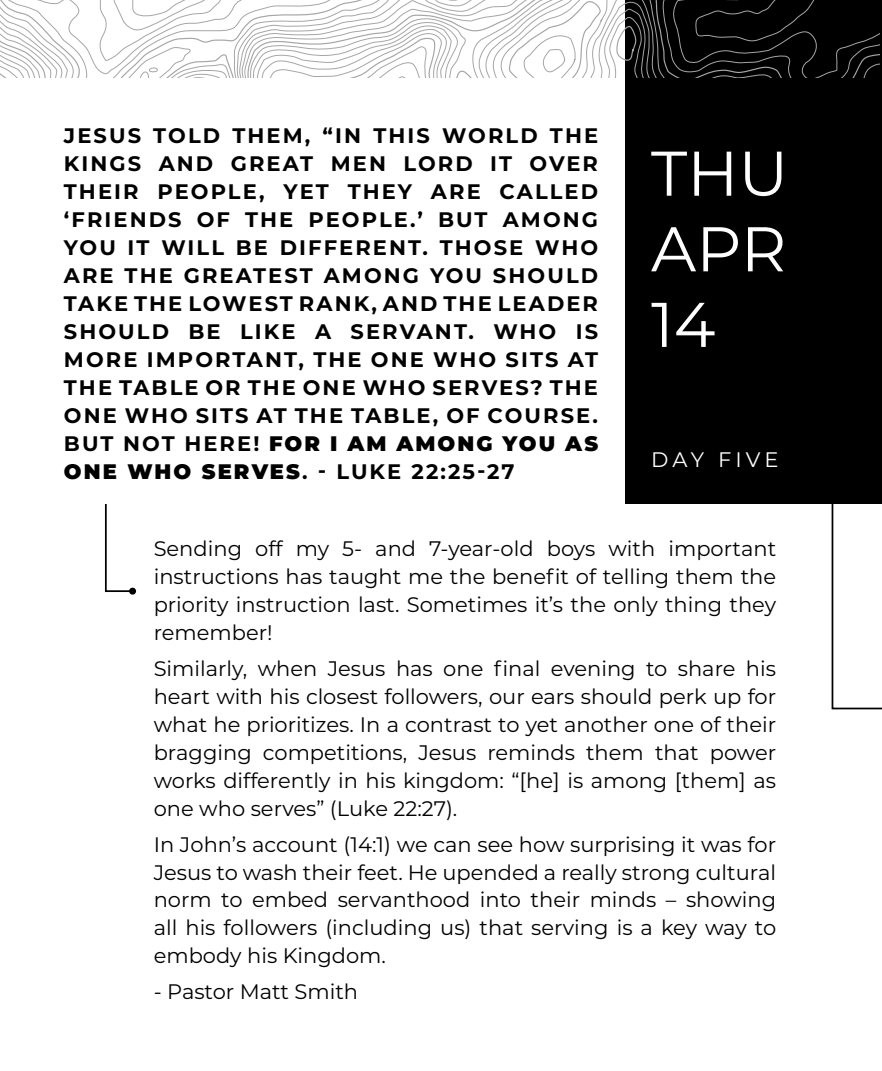
<style>
.page{position:relative;width:882px;height:1071px;background:#fff}
.page>*{position:absolute;margin:0;border:0;box-sizing:border-box;transform-origin:0 0}
.t1{font:63px/75.6px "Montserrat";color:#fff;text-align:justify}
.t2{font:21px/28px "Montserrat";color:#000;text-align:justify}
.t3{font:700 21px/28px "Montserrat";letter-spacing:.1em;color:#000;text-align:justify}
.t4{font:21px "Montserrat";letter-spacing:.19em;color:#fff}
.s1{font-weight:900}
</style>
<div class="page">
<div style="left:626px;top:0;width:256px;height:504px;background:#000"></div>
<svg style="left:105px;top:504px;width:29px;height:88px"></svg>
<div style="left:129px;top:588px;width:7px;height:7px;background:#000;border-radius:50%"></div>
<svg style="left:0;top:0;width:879px;height:77px"></svg>
<svg style="left:832px;top:504px;width:50px;height:205px"></svg>
<p class="t3" style="left:64px;top:120px;width:536px">JESUS TOLD THEM, “IN THIS WORLD THE KINGS AND GREAT MEN LORD IT OVER THEIR PEOPLE, YET THEY ARE CALLED ‘FRIENDS OF THE PEOPLE.’ BUT AMONG YOU IT WILL BE DIFFERENT. THOSE WHO ARE THE GREATEST AMONG YOU SHOULD TAKE THE LOWEST RANK, AND THE LEADER SHOULD BE LIKE A SERVANT. WHO IS MORE IMPORTANT, THE ONE WHO SITS AT THE TABLE OR THE ONE WHO SERVES? THE ONE WHO SITS AT THE TABLE, OF COURSE.<br>BUT NOT HERE! <span class="s1">FOR I AM AMONG YOU AS ONE WHO SERVES</span>. - LUKE 22:25-27</p>
<h1 class="t1" style="left:651px;top:133px;width:139px">THU APR 14</h1>
<p class="t4" style="left:651px;top:445px;width:129px">DAY FIVE</p>
<p class="t2" style="left:154px;top:534px;width:624px">Sending off my 5- and 7-year-old boys with important instructions has taught me the benefit of telling them the priority instruction last. Sometimes it’s the only thing they remember!</p>
<p class="t2" style="left:154px;top:653px;width:624px">Similarly, when Jesus has one final evening to share his heart with his closest followers, our ears should perk up for what he prioritizes. In a contrast to yet another one of their bragging competitions, Jesus reminds them that power works differently in his kingdom: “[he] is among [them] as one who serves” (Luke 22:27).</p>
<p class="t2" style="left:154px;top:829px;width:624px">In John’s account (14:1) we can see how surprising it was for Jesus to wash their feet. He upended a really strong cultural norm to embed servanthood into their minds – showing all his followers (including us) that serving is a key way to embody his Kingdom.</p>
<p class="t2" style="left:154px;top:977px;width:206px">- Pastor Matt Smith</p>
</div>
